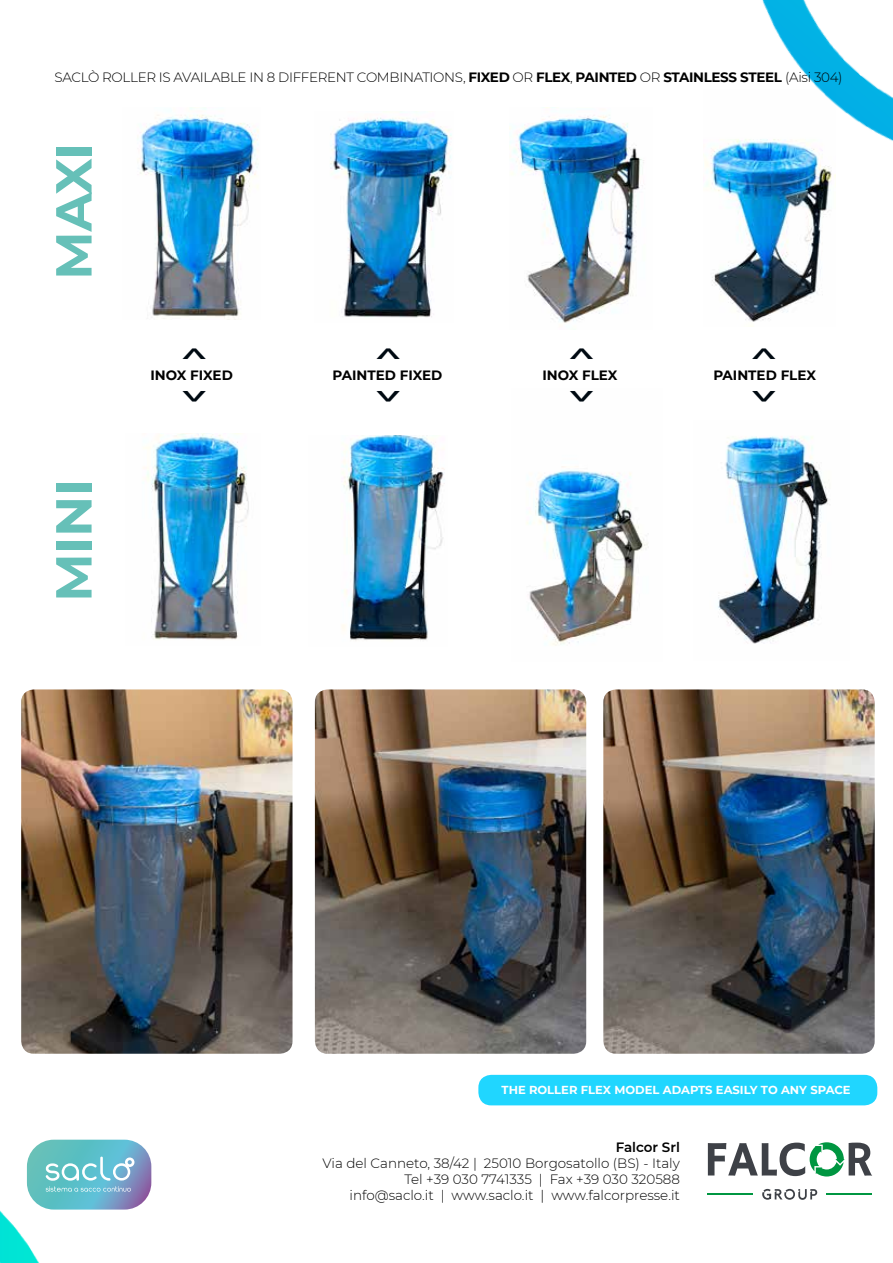
<style>
.page{position:relative;width:893px;height:1263px;background:#fff}
.page>*{position:absolute;margin:0;border:0;box-sizing:border-box;transform-origin:0 0}
.t1{font:52.95px "Roboto Condensed";color:#000a12;scale:.57 1}
.t2{font:700 50.55px "Montserrat";color:#66c0b8}
.t3{font:300 13.5px/16.2px "Montserrat";letter-spacing:-.01em;color:#000;text-align:right}
.t4{font:700 13.5px "Montserrat";color:#000}
.t5{font:600 13.5px "Montserrat";color:#000}
.t6{font:700 11.55px "Montserrat";color:#fff}
.s1{font-weight:700}
</style>
<div class="page">
<img style="left:0;top:1139px;width:128px;height:124px">
<svg style="left:708px;top:1142px;width:164px;height:34px"></svg>
<svg style="left:762px;top:1189px;width:55px;height:11px"></svg>
<hr style="left:707px;top:1194px;width:45px;height:1px;background:#009641">
<hr style="left:827px;top:1194px;width:45px;height:1px;background:#009641">
<svg style="left:27px;top:1140px;width:124px;height:69px"></svg>
<img style="left:138px;top:108px;width:121px;height:211px">
<img style="left:330px;top:117px;width:122px;height:201px">
<img style="left:509px;top:115px;width:131px;height:208px">
<img style="left:712px;top:214px;width:109px;height:113px">
<img style="left:145px;top:434px;width:104px;height:206px">
<img style="left:342px;top:435px;width:103px;height:206px">
<img style="left:718px;top:436px;width:110px;height:208px">
<img style="left:526px;top:466px;width:122px;height:180px">
<img style="left:21px;top:689px;width:271px;height:365px">
<img style="left:315px;top:689px;width:271px;height:365px">
<img style="left:603px;top:689px;width:272px;height:365px">
<div style="left:478px;top:1075px;width:399px;height:30px;background:#20d6ff;border-radius:13px"></div>
<img style="left:640px;top:0;width:253px;height:214px">
<p class="t3" style="left:54px;top:69px;width:790px">SACLÒ ROLLER IS AVAILABLE IN 8 DIFFERENT COMBINATIONS, <span class="s1">FIXED</span> OR <span class="s1">FLEX</span>, <span class="s1">PAINTED</span> OR <span class="s1">STAINLESS STEEL</span> (Aisi 304)</p>
<h2 class="t2" style="left:37px;top:280px;width:138px;rotate:-90deg">MAXI</h2>
<h2 class="t2" style="left:37px;top:602px;width:124px;rotate:-90deg">MINI</h2>
<h1 class="t1" style="left:155px;top:361px;width:26px;rotate:-90deg">&gt;</h1>
<h1 class="t1" style="left:349px;top:361px;width:26px;rotate:-90deg">&gt;</h1>
<h1 class="t1" style="left:542px;top:361px;width:26px;rotate:-90deg">&gt;</h1>
<h1 class="t1" style="left:724px;top:361px;width:26px;rotate:-90deg">&gt;</h1>
<p class="t4" style="left:150px;top:365px;width:84px">INOX FIXED</p>
<p class="t4" style="left:332px;top:365px;width:111px">PAINTED FIXED</p>
<p class="t4" style="left:542px;top:365px;width:77px">INOX FLEX</p>
<p class="t4" style="left:713px;top:365px;width:104px">PAINTED FLEX</p>
<p class="t6" style="left:501px;top:1081px;width:351px">THE ROLLER FLEX MODEL ADAPTS EASILY TO ANY SPACE</p>
<p class="t5" style="left:616px;top:1137px;width:66px">Falcor Srl</p>
<p class="t3" style="left:323px;top:1154px;width:359px">Via del Canneto, 38/42 | 25010 Borgosatollo (BS) - Italy<br>Tel +39 030 7741335 | Fax +39 030 320588 info@saclo.it | www.saclo.it | www.falcorpresse.it</p>
</div>
